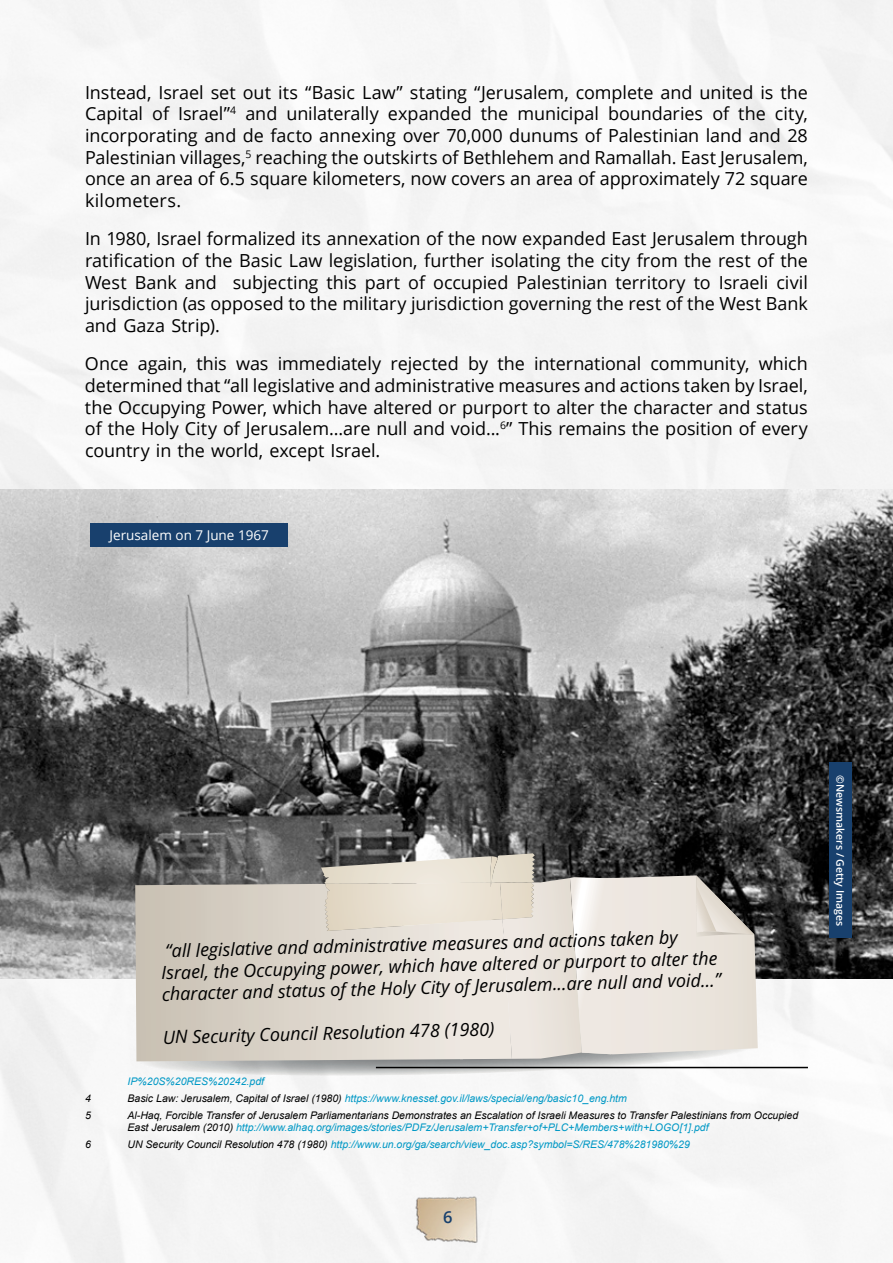
<style>
.page{position:relative;width:893px;height:1263px;background:#fff}
.page>*{position:absolute;margin:0;border:0;box-sizing:border-box;transform-origin:0 0}
.t1{font:18px/21.6px "Open Sans";letter-spacing:-.005em;color:#000;text-align:justify}
.t2{font:italic 18px/21.5px "Open Sans";color:#000}
.t3{font:600 16.5px "Open Sans";color:#18406d}
.t4{font:13.5px "Open Sans";color:#fff}
.t5{font:italic 10.5px/12.6px "Arial";color:#000}
.t6{font:italic 10.5px "Arial";color:#0098c5}
.t7{font:600 10.5px "Open Sans";color:#fff}
.s1{color:#000}
.s2{color:#0098c5}
</style>
<div class="page">
<img style="left:395px;top:1167px;width:103px;height:96px">
<img style="left:0;top:490px;width:893px;height:489px">
<hr style="left:376px;top:1067px;width:432px;height:1px;background:#000">
<svg style="left:133px;top:853px;width:624px;height:223px;background:#d0cac2"></svg>
<div style="left:91px;top:523px;width:197px;height:24px;background:#18406d"></div>
<div style="left:829px;top:762px;width:22px;height:176px;background:#18406d"></div>
<p class="t1" style="left:85px;top:81px;width:724px">Instead, Israel set out its “Basic Law” stating “Jerusalem, complete and united is the Capital of Israel”<sup>4</sup> and unilaterally expanded the municipal boundaries of the city, incorporating and de facto annexing over 70,000 dunums of Palestinian land and 28<br>Palestinian villages,<sup>5</sup> reaching the outskirts of Bethlehem and Ramallah. East Jerusalem, once an area of 6.5 square kilometers, now covers an area of approximately 72 square kilometers.</p>
<p class="t1" style="left:85px;top:228px;width:724px">In 1980, Israel formalized its annexation of the now expanded East Jerusalem through ratification of the Basic Law legislation, further isolating the city from the rest of the West Bank and subjecting this part of occupied Palestinian territory to Israeli civil jurisdiction (as opposed to the military jurisdiction governing the rest of the West Bank and Gaza Strip).</p>
<p class="t1" style="left:85px;top:353px;width:724px">Once again, this was immediately rejected by the international community, which determined that “all legislative and administrative measures and actions taken by Israel, the Occupying Power, which have altered or purport to alter the character and status of the Holy City of Jerusalem…are null and void...<sup>6</sup>” This remains the position of every country in the world, except Israel.</p>
<p class="t4" style="left:110px;top:526px;width:161px">Jerusalem on 7 June 1967</p>
<p class="t2" style="left:161px;top:937px;width:561px;rotate:-1deg">“all legislative and administrative measures and actions taken by<br>Israel, the Occupying power, which have altered or purport to alter the character and status of the Holy City of Jerusalem...are null and void…”</p>
<p class="t2" style="left:163px;top:1025px;width:333px;rotate:-1deg">UN Security Council Resolution 478 (1980)</p>
<p class="t6" style="left:128px;top:1074px;width:138px">IP%20S%20RES%20242.pdf</p>
<p class="t5" style="left:85px;top:1092px;width:7px">4</p>
<p class="t6" style="left:128px;top:1091px;width:501px"><span class="s1">Basic Law: Jerusalem, Capital of Israel (1980)</span> https://www.knesset.gov.il/laws/special/eng/basic10_eng.htm</p>
<p class="t5" style="left:85px;top:1109px;width:7px">5</p>
<p class="t5" style="left:128px;top:1109px;width:672px">Al-Haq, Forcible Transfer of Jerusalem Parliamentarians Demonstrates an Escalation of Israeli Measures to Transfer Palestinians from Occupied<br>East Jerusalem (2010) <span class="s2">http://www.alhaq.org/images/stories/PDFz/Jerusalem+Transfer+of+PLC+Members+with+LOGO[1].pdf</span></p>
<p class="t5" style="left:85px;top:1138px;width:7px">6</p>
<p class="t6" style="left:128px;top:1138px;width:564px"><span class="s1">UN Security Council Resolution 478 (1980)</span> http://www.un.org/ga/search/view_doc.asp?symbol=S/RES/478%281980%29</p>
<p class="t3" style="left:443px;top:1206px;width:11px">6</p>
<p class="t7" style="left:847px;top:775px;width:152px;rotate:90deg">©Newsmakers / Getty Images</p>
</div>
